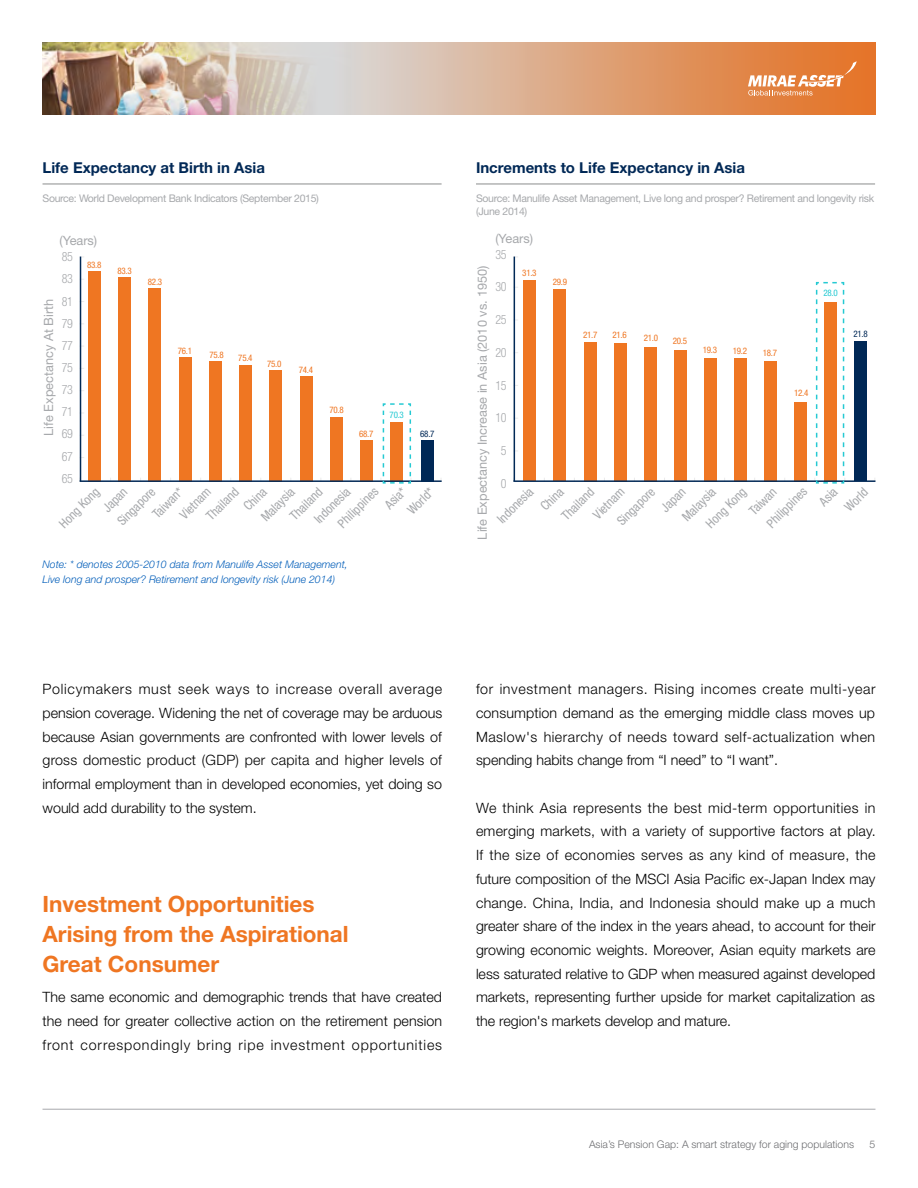
<style>
.page{position:relative;width:918px;height:1188px;background:#fff}
.page>*{position:absolute;margin:0;border:0;box-sizing:border-box;transform-origin:0 0}
.t1{font:700 22.5px/30px "Helvetica Neue LT Std";color:#ef7622}
.t2{font:700 15px "Helvetica Neue LT Std";color:#002856}
.t3{font:300 14.25px/23.7px "Helvetica Neue LT Std";color:#000;text-align:justify}
.t4{font:condensed 12.75px/21.9px "Helvetica Neue LT Std";color:#a7a9ac}
.t5{font:12.75px "Helvetica Neue LT Std";color:#a7a9ac}
.t6{font:300 condensed 12.75px/22.2px "Helvetica Neue LT Std";letter-spacing:-.05em;color:#a7a9ac;text-align:justify;scale:.94 1}
.t7{font:10.5px/13.5px "Helvetica Neue LT Std";letter-spacing:-.03em;color:#a7a9ac}
.t8{font:italic 300 10.5px/15px "Helvetica Neue LT Std";color:#005db9}
.t9{font:300 10.5px "Helvetica Neue LT Std";color:#6d6e71}
.t10{font:condensed 9px "Helvetica Neue LT Std";letter-spacing:-.03em;color:#ef7622}
.t11{font:condensed 9px "Helvetica Neue LT Std";color:#26cad3}
.t12{font:condensed 9px "Helvetica Neue LT Std";color:#002856}
</style>
<div class="page">
<hr style="left:43px;top:1109px;width:832px;height:1px;background:#a7a9ac">
<div style="left:88px;top:271px;width:13px;height:211px;background:#ef7622"></div>
<div style="left:118px;top:277px;width:13px;height:205px;background:#ef7622"></div>
<div style="left:148px;top:288px;width:13px;height:194px;background:#ef7622"></div>
<div style="left:179px;top:357px;width:12px;height:125px;background:#ef7622"></div>
<div style="left:209px;top:361px;width:13px;height:121px;background:#ef7622"></div>
<div style="left:239px;top:365px;width:13px;height:117px;background:#ef7622"></div>
<div style="left:269px;top:370px;width:13px;height:112px;background:#ef7622"></div>
<div style="left:300px;top:376px;width:12px;height:106px;background:#ef7622"></div>
<div style="left:330px;top:417px;width:13px;height:65px;background:#ef7622"></div>
<div style="left:360px;top:440px;width:13px;height:42px;background:#ef7622"></div>
<div style="left:421px;top:440px;width:12px;height:42px;background:#002856"></div>
<hr style="left:43px;top:184px;width:399px;height:1px;background:#8b8d8d">
<hr style="left:80px;top:480px;width:362px;height:2px;background:#002856">
<hr style="left:80px;top:257px;width:1px;height:224px;background:#002856">
<svg style="left:381px;top:403px;width:31px;height:81px"></svg>
<div style="left:523px;top:280px;width:13px;height:201px;background:#ef7622"></div>
<div style="left:554px;top:289px;width:12px;height:192px;background:#ef7622"></div>
<div style="left:584px;top:342px;width:12px;height:139px;background:#ef7622"></div>
<div style="left:614px;top:343px;width:13px;height:138px;background:#ef7622"></div>
<div style="left:644px;top:347px;width:13px;height:134px;background:#ef7622"></div>
<div style="left:674px;top:350px;width:13px;height:131px;background:#ef7622"></div>
<div style="left:704px;top:358px;width:13px;height:123px;background:#ef7622"></div>
<div style="left:734px;top:358px;width:13px;height:123px;background:#ef7622"></div>
<div style="left:764px;top:361px;width:13px;height:120px;background:#ef7622"></div>
<div style="left:794px;top:402px;width:13px;height:79px;background:#ef7622"></div>
<div style="left:855px;top:341px;width:12px;height:140px;background:#002856"></div>
<hr style="left:476px;top:184px;width:399px;height:1px;background:#8b8d8d">
<hr style="left:513px;top:480px;width:362px;height:2px;background:#002856">
<hr style="left:514px;top:257px;width:1px;height:224px;background:#002856">
<svg style="left:814px;top:281px;width:31px;height:203px"></svg>
<svg style="left:350px;top:42px;width:525px;height:73px"></svg>
<img style="left:43px;top:42px;width:307px;height:73px">
<svg style="left:748px;top:61px;width:109px;height:35px"></svg>
<p class="t2" style="left:43px;top:158px;width:224px">Life Expectancy at Birth in Asia</p>
<p class="t7" style="left:43px;top:191px;width:278px">Source: World Development Bank Indicators (September 2015)</p>
<p class="t2" style="left:476px;top:158px;width:271px">Increments to Life Expectancy in Asia</p>
<p class="t7" style="left:476px;top:191px;width:400px">Source: Manulife Asset Management, Live long and prosper? Retirement and longevity risk (June 2014)</p>
<p class="t5" style="left:60px;top:233px;width:39px">(Years)</p>
<p class="t5" style="left:495px;top:231px;width:39px">(Years)</p>
<p class="t6" style="left:496px;top:243px;width:13px">35</p>
<p class="t6" style="left:62px;top:246px;width:13px">85</p>
<p class="t10" style="left:87px;top:260px;width:16px">83.8</p>
<p class="t5" style="left:475px;top:540px;width:276px;rotate:-90deg">Life Expectancy Increase in Asia (2010 vs. 1950)</p>
<p class="t10" style="left:522px;top:267px;width:16px">31.3</p>
<p class="t10" style="left:118px;top:266px;width:16px">83.3</p>
<p class="t6" style="left:62px;top:268px;width:13px">83</p>
<p class="t10" style="left:148px;top:276px;width:16px">82.3</p>
<p class="t10" style="left:553px;top:277px;width:16px">29.9</p>
<p class="t6" style="left:496px;top:276px;width:13px">30</p>
<p class="t11" style="left:824px;top:288px;width:16px">28.0</p>
<p class="t6" style="left:62px;top:290px;width:13px">81</p>
<p class="t5" style="left:41px;top:436px;width:139px;rotate:-90deg">Life Expectancy At Birth</p>
<p class="t6" style="left:496px;top:308px;width:13px">25</p>
<p class="t6" style="left:62px;top:312px;width:13px">79</p>
<p class="t12" style="left:854px;top:329px;width:16px">21.8</p>
<p class="t10" style="left:583px;top:330px;width:16px">21.7</p>
<p class="t10" style="left:612px;top:330px;width:16px">21.6</p>
<p class="t10" style="left:644px;top:333px;width:16px">21.0</p>
<p class="t10" style="left:673px;top:335px;width:16px">20.5</p>
<p class="t6" style="left:62px;top:334px;width:13px">77</p>
<p class="t10" style="left:703px;top:345px;width:16px">19.3</p>
<p class="t10" style="left:733px;top:346px;width:16px">19.2</p>
<p class="t10" style="left:763px;top:348px;width:16px">18.7</p>
<p class="t10" style="left:178px;top:345px;width:16px">76.1</p>
<p class="t6" style="left:496px;top:341px;width:13px">20</p>
<p class="t6" style="left:496px;top:374px;width:13px">15</p>
<p class="t6" style="left:496px;top:407px;width:13px">10</p>
<p class="t6" style="left:501px;top:439px;width:8px">5</p>
<p class="t10" style="left:209px;top:349px;width:16px">75.8</p>
<p class="t10" style="left:238px;top:353px;width:16px">75.4</p>
<p class="t10" style="left:267px;top:358px;width:16px">75.0</p>
<p class="t6" style="left:62px;top:356px;width:13px">75<br>73<br>71<br>69<br>67</p>
<p class="t10" style="left:299px;top:365px;width:16px">74.4</p>
<p class="t10" style="left:794px;top:388px;width:16px">12.4</p>
<p class="t10" style="left:329px;top:404px;width:16px">70.8</p>
<p class="t11" style="left:390px;top:410px;width:16px">70.3</p>
<p class="t10" style="left:359px;top:429px;width:16px">68.7</p>
<p class="t12" style="left:420px;top:429px;width:16px">68.7</p>
<p class="t6" style="left:62px;top:467px;width:13px">65</p>
<p class="t6" style="left:501px;top:472px;width:8px">0</p>
<p class="t4" style="left:332px;top:518px;width:52px;rotate:-45deg">Philippines</p>
<p class="t4" style="left:379px;top:499px;width:26px;rotate:-45deg">Asia*</p>
<p class="t4" style="left:402px;top:504px;width:33px;rotate:-45deg">World*</p>
<p class="t4" style="left:147px;top:508px;width:39px;rotate:-45deg">Taiwan*</p>
<p class="t4" style="left:174px;top:509px;width:40px;rotate:-45deg">Vietnam</p>
<p class="t4" style="left:556px;top:510px;width:42px;rotate:-45deg">Thailand</p>
<p class="t4" style="left:201px;top:510px;width:42px;rotate:-45deg">Thailand</p>
<p class="t4" style="left:238px;top:500px;width:28px;rotate:-45deg">China</p>
<p class="t4" style="left:284px;top:510px;width:42px;rotate:-45deg">Thailand</p>
<p class="t4" style="left:761px;top:518px;width:52px;rotate:-45deg">Philippines</p>
<p class="t4" style="left:824px;top:486px;width:28px;text-indent:-14px;rotate:-45deg">Asia<br>World</p>
<p class="t4" style="left:492px;top:513px;width:47px;rotate:-45deg">Indonesia</p>
<p class="t4" style="left:535px;top:500px;width:28px;rotate:-45deg">China</p>
<p class="t4" style="left:677px;top:511px;width:43px;rotate:-45deg">Malaysia</p>
<p class="t4" style="left:255px;top:511px;width:43px;rotate:-45deg">Malaysia</p>
<p class="t4" style="left:309px;top:513px;width:47px;rotate:-45deg">Indonesia</p>
<p class="t4" style="left:611px;top:515px;width:49px;rotate:-45deg">Singapore</p>
<p class="t4" style="left:655px;top:502px;width:30px;rotate:-45deg">Japan</p>
<p class="t4" style="left:112px;top:515px;width:49px;rotate:-45deg">Singapore</p>
<p class="t4" style="left:700px;top:518px;width:52px;rotate:-45deg">Hong Kong</p>
<p class="t4" style="left:743px;top:505px;width:35px;rotate:-45deg">Taiwan</p>
<p class="t4" style="left:54px;top:518px;width:52px;rotate:-45deg">Hong Kong</p>
<p class="t4" style="left:97px;top:502px;width:30px;rotate:-45deg">Japan</p>
<p class="t4" style="left:588px;top:509px;width:40px;rotate:-45deg">Vietnam</p>
<p class="t8" style="left:43px;top:556px;width:307px">Note: * denotes 2005-2010 data from Manulife Asset Management,<br>Live long and prosper? Retirement and longevity risk (June 2014)</p>
<p class="t3" style="left:43px;top:677px;width:401px">Policymakers must seek ways to increase overall average pension coverage. Widening the net of coverage may be arduous because Asian governments are confronted with lower levels of gross domestic product (GDP) per capita and higher levels of informal employment than in developed economies, yet doing so would add durability to the system.</p>
<h1 class="t1" style="left:43px;top:889px;width:308px">Investment Opportunities<br>Arising from the Aspirational<br>Great Consumer</h1>
<p class="t3" style="left:43px;top:985px;width:401px">The same economic and demographic trends that have created the need for greater collective action on the retirement pension front correspondingly bring ripe investment opportunities</p>
<p class="t3" style="left:476px;top:677px;width:401px">for investment managers. Rising incomes create multi-year consumption demand as the emerging middle class moves up Maslow's hierarchy of needs toward self-actualization when spending habits change from “I need” to “I want”.</p>
<p class="t3" style="left:476px;top:796px;width:401px">We think Asia represents the best mid-term opportunities in emerging markets, with a variety of supportive factors at play.<br>If the size of economies serves as any kind of measure, the future composition of the MSCI Asia Pacific ex-Japan Index may change. China, India, and Indonesia should make up a much greater share of the index in the years ahead, to account for their growing economic weights. Moreover, Asian equity markets are less saturated relative to GDP when measured against developed markets, representing further upside for market capitalization as the region's markets develop and mature.</p>
<p class="t9" style="left:589px;top:1138px;width:267px">Asia’s Pension Gap: A smart strategy for aging populations</p>
<p class="t9" style="left:870px;top:1138px;width:7px">5</p>
</div>
